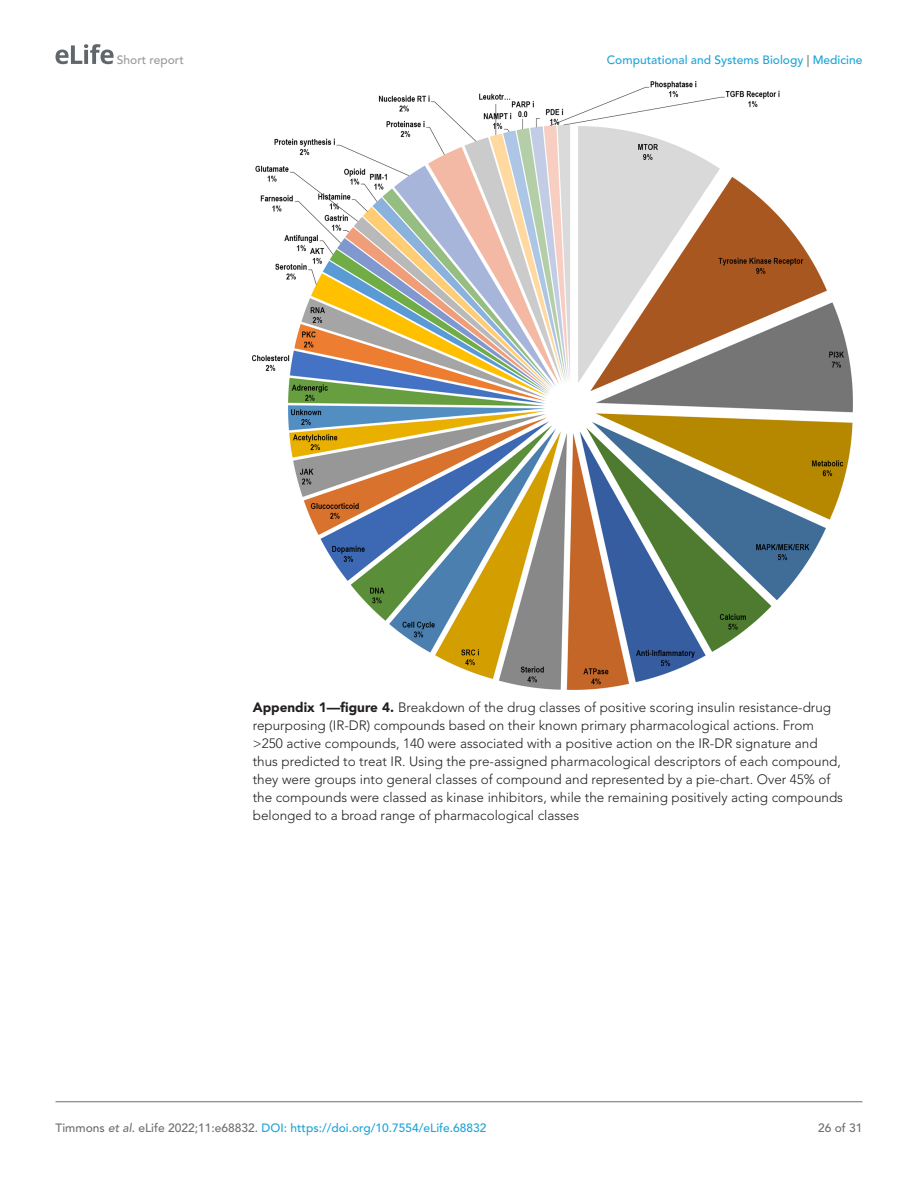
<style>
.page{position:relative;width:918px;height:1188px;background:#fff}
.page>*{position:absolute;margin:0;border:0;box-sizing:border-box;transform-origin:0 0}
.t1{font:300 13.5px/18px "Avenir LT Std";color:#231f20}
.t2{font:500 12px "Avenir LT Std";color:#1ea4d7}
.t3{font:500 12px "Avenir LT Std";color:#9a9a9a}
.t4{font:500 12px "Avenir LT Std";color:#6e6e70}
.s1{color:#6e6e70}
.s2{font-weight:900}
.s3{font-style:italic;color:#6e6e70}
</style>
<div class="page">
<svg style="left:56px;top:44px;width:58px;height:20px"></svg>
<hr style="left:56px;top:1101px;width:806px;height:1px;background:#6e6e70">
<img style="left:253px;top:81px;width:600px;height:608px">
<p class="t3" style="left:117px;top:53px;width:68px">Short report</p>
<p class="t2" style="left:607px;top:53px;width:257px">Computational and Systems Biology <span class="s1">|</span> Medicine</p>
<p class="t1" style="left:253px;top:698px;width:592px"><span class="s2">Appendix 1—figure 4.</span> Breakdown of the drug classes of positive scoring insulin resistance-drug repurposing (IR-DR) compounds based on their known primary pharmacological actions. From &gt;250 active compounds, 140 were associated with a positive action on the IR-DR signature and thus predicted to treat IR. Using the pre-assigned pharmacological descriptors of each compound, they were groups into general classes of compound and represented by a pie-chart. Over 45% of the compounds were classed as kinase inhibitors, while the remaining positively acting compounds belonged to a broad range of pharmacological classes</p>
<p class="t2" style="left:56px;top:1121px;width:433px"><span class="s1">Timmons</span> <span class="s3">et al</span><span class="s1">. eLife 2022;11:e68832.</span> DOI: https://doi.org/10.7554/eLife.68832</p>
<p class="t4" style="left:818px;top:1121px;width:46px">26 of 31</p>
</div>
